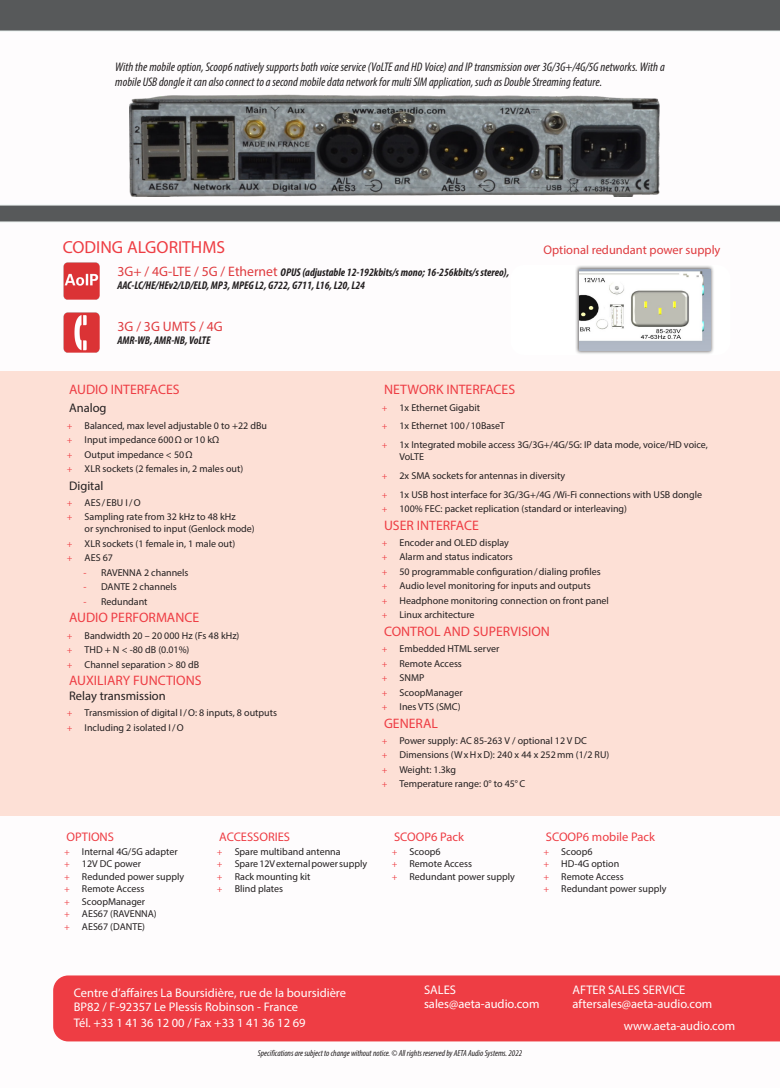
<style>
.page{position:relative;width:780px;height:1088px;background:#fff}
.page>*{position:absolute;margin:0;border:0;box-sizing:border-box;transform-origin:0 0}
.t1{font:17.5px "Myriad Pro";color:#ee3d43}
.t2{font:13.75px "Myriad Pro";color:#ee3d44}
.t3{font:13.75px "Myriad Pro";color:#df3b3f}
.Intro_12pt{font:italic condensed 12.5px/15px "Myriad Pro";color:#231f20}
.t4{font:12.5px/13.8px "Myriad Pro";color:#fff}
.t5{font:12.5px "Myriad Pro";color:#ee3d44}
.t6{font:12.5px "Myriad Pro";color:#231f20}
.t7{font:12.5px "Myriad Pro";color:#df3b3f}
.t8{font:italic 700 condensed 11.25px/12.5px "Myriad Pro";color:#231f20}
.t9{font:10px/12px "Myriad Pro";color:#231f20}
.t10{font:italic condensed 8.75px "Myriad Pro";color:#231f20}
.s1{font-weight:400;font-style:normal;font-stretch:normal;font-size:13.75px;color:#df3b3f}
.s2{font-family:"Minion Pro";color:#ee3d43}
.s3{color:#ee3d43}
</style>
<div class="page">
<div style="left:0;top:0;width:780px;height:911px;background:#57595a"></div>
<div style="left:0;top:221px;width:780px;height:821px;background:#fefcfd"></div>
<div style="left:0;top:31px;width:780px;height:175px;background:#fefcfd"></div>
<img style="left:63px;top:263px;width:37px;height:36px">
<img style="left:63px;top:313px;width:37px;height:40px">
<div style="left:0;top:371px;width:780px;height:444px;background:#fde0d6"></div>
<div style="left:510px;top:265px;width:220px;height:90px;background:#fff;border-radius:14px"></div>
<div style="left:575px;top:265px;width:139px;height:90px;background:#231f20;opacity:.75"></div>
<img style="left:579px;top:269px;width:131px;height:82px">
<div style="left:53px;top:975px;width:727px;height:66px;background:#ee3d44"></div>
<img style="left:129px;top:79px;width:535px;height:118px">
<p class="Intro_12pt" style="left:115px;top:60px;width:551px">With the mobile option, Scoop6 natively supports both voice service (VoLTE and HD Voice) and IP transmission over 3G/3G+/4G/5G networks. With a mobile USB dongle it can also connect to a second mobile data network for multi SIM application, such as Double Streaming feature.</p>
<p class="t1" style="left:63px;top:236px;width:164px">CODING ALGORITHMS</p>
<p class="t8" style="left:117px;top:266px;width:393px"><span class="s1">3G+ / 4G-LTE / 5G / Ethernet</span> OPUS (adjustable 12-192kbits/s mono; 16-256kbits/s stereo),<br>AAC-LC/HE/HEv2/LD/ELD, MP3, MPEG L2, G722, G711, L16, L20, L24</p>
<p class="t3" style="left:117px;top:318px;width:107px">3G / 3G UMTS / 4G</p>
<p class="t8" style="left:117px;top:333px;width:94px">AMR-WB, AMR-NB, VoLTE</p>
<p class="t7" style="left:543px;top:242px;width:178px">Optional redundant power supply</p>
<p class="t2" style="left:69px;top:381px;width:112px">AUDIO INTERFACES</p>
<p class="t6" style="left:69px;top:400px;width:39px">Analog</p>
<p class="t9" style="left:67px;top:419px;width:202px"><span class="s2">+</span> Balanced, max level adjustable 0 to +22 dBu</p>
<p class="t9" style="left:67px;top:433px;width:154px"><span class="s2">+</span> Input impedance 600Ω or 10 kΩ</p>
<p class="t9" style="left:67px;top:448px;width:127px"><span class="s2">+</span> Output impedance &lt; 50Ω</p>
<p class="t9" style="left:67px;top:462px;width:178px"><span class="s2">+</span> XLR sockets (2 females in, 2 males out)</p>
<p class="t6" style="left:69px;top:478px;width:36px">Digital</p>
<p class="t9" style="left:67px;top:496px;width:75px"><span class="s2">+</span> AES/EBU I/O</p>
<p class="t9" style="left:85px;top:511px;width:172px;text-indent:-18px"><span class="s2">+</span> Sampling rate from 32 kHz to 48 kHz<br>or synchronised to input (Genlock mode)</p>
<p class="t9" style="left:67px;top:537px;width:170px"><span class="s2">+</span> XLR sockets (1 female in, 1 male out)</p>
<p class="t9" style="left:67px;top:552px;width:48px"><span class="s2">+</span> AES 67</p>
<p class="t9" style="left:83px;top:566px;width:107px"><span class="s3">-</span> RAVENNA 2 channels</p>
<p class="t9" style="left:83px;top:581px;width:95px"><span class="s3">-</span> DANTE 2 channels</p>
<p class="t9" style="left:83px;top:595px;width:66px"><span class="s3">-</span> Redundant</p>
<p class="t2" style="left:69px;top:609px;width:131px">AUDIO PERFORMANCE</p>
<p class="t9" style="left:67px;top:629px;width:174px"><span class="s2">+</span> Bandwidth 20 – 20 000 Hz (Fs 48 kHz)</p>
<p class="t9" style="left:67px;top:643px;width:124px"><span class="s2">+</span> THD + N &lt; -80 dB (0.01%)</p>
<p class="t9" style="left:67px;top:658px;width:134px"><span class="s2">+</span> Channel separation &gt; 80 dB</p>
<p class="t2" style="left:69px;top:672px;width:134px">AUXILIARY FUNCTIONS</p>
<p class="t6" style="left:69px;top:688px;width:98px">Relay transmission</p>
<p class="t9" style="left:67px;top:707px;width:211px"><span class="s2">+</span> Transmission of digital I/O: 8 inputs, 8 outputs</p>
<p class="t9" style="left:67px;top:721px;width:118px"><span class="s2">+</span> Including 2 isolated I/O</p>
<p class="t2" style="left:384px;top:381px;width:132px">NETWORK INTERFACES</p>
<p class="t9" style="left:382px;top:401px;width:100px"><span class="s2">+</span> 1x Ethernet Gigabit</p>
<p class="t9" style="left:382px;top:420px;width:125px"><span class="s2">+</span> 1x Ethernet 100/10BaseT</p>
<p class="t9" style="left:399px;top:438px;width:310px;text-indent:-18px"><span class="s2">+</span> 1x Integrated mobile access 3G/3G+/4G/5G: IP data mode, voice/HD voice,<br>VoLTE</p>
<p class="t9" style="left:382px;top:469px;width:185px"><span class="s2">+</span> 2x SMA sockets for antennas in diversity</p>
<p class="t9" style="left:382px;top:488px;width:322px"><span class="s2">+</span> 1x USB host interface for 3G/3G+/4G /Wi-Fi connections with USB dongle</p>
<p class="t9" style="left:382px;top:502px;width:247px"><span class="s2">+</span> 100% FEC: packet replication (standard or interleaving)</p>
<p class="t2" style="left:384px;top:516px;width:96px">USER INTERFACE</p>
<p class="t9" style="left:382px;top:536px;width:129px"><span class="s2">+</span> Encoder and OLED display</p>
<p class="t9" style="left:382px;top:551px;width:132px"><span class="s2">+</span> Alarm and status indicators</p>
<p class="t9" style="left:382px;top:565px;width:220px"><span class="s2">+</span> 50 programmable configuration/dialing profiles</p>
<p class="t9" style="left:382px;top:580px;width:210px"><span class="s2">+</span> Audio level monitoring for inputs and outputs</p>
<p class="t9" style="left:382px;top:594px;width:229px"><span class="s2">+</span> Headphone monitoring connection on front panel</p>
<p class="t9" style="left:382px;top:609px;width:94px"><span class="s2">+</span> Linux architecture</p>
<p class="t2" style="left:384px;top:623px;width:167px">CONTROL AND SUPERVISION</p>
<p class="t9" style="left:382px;top:642px;width:119px"><span class="s2">+</span> Embedded HTML server</p>
<p class="t9" style="left:382px;top:657px;width:82px"><span class="s2">+</span> Remote Access</p>
<p class="t9" style="left:382px;top:671px;width:44px"><span class="s2">+</span> SNMP</p>
<p class="t9" style="left:382px;top:686px;width:82px"><span class="s2">+</span> ScoopManager</p>
<p class="t9" style="left:382px;top:700px;width:80px"><span class="s2">+</span> Ines VTS (SMC)</p>
<p class="t2" style="left:384px;top:714px;width:55px">GENERAL</p>
<p class="t9" style="left:382px;top:734px;width:207px"><span class="s2">+</span> Power supply: AC 85-263 V / optional 12 V DC</p>
<p class="t9" style="left:382px;top:749px;width:229px"><span class="s2">+</span> Dimensions (WxHxD): 240 x 44 x 252mm (1/2 RU)</p>
<p class="t9" style="left:382px;top:763px;width:76px"><span class="s2">+</span> Weight: 1.3kg</p>
<p class="t9" style="left:382px;top:778px;width:145px"><span class="s2">+</span> Temperature range: 0° to 45°C</p>
<p class="t5" style="left:66px;top:829px;width:49px">OPTIONS</p>
<p class="t9" style="left:64px;top:845px;width:115px"><span class="s2">+</span> Internal 4G/5G adapter</p>
<p class="t9" style="left:64px;top:858px;width:78px"><span class="s2">+</span> 12V DC power</p>
<p class="t9" style="left:64px;top:870px;width:121px"><span class="s2">+</span> Redunded power supply</p>
<p class="t9" style="left:64px;top:883px;width:82px"><span class="s2">+</span> Remote Access</p>
<p class="t9" style="left:64px;top:895px;width:82px"><span class="s2">+</span> ScoopManager</p>
<p class="t9" style="left:64px;top:908px;width:94px"><span class="s2">+</span> AES67 (RAVENNA)</p>
<p class="t9" style="left:64px;top:920px;width:82px"><span class="s2">+</span> AES67 (DANTE)</p>
<p class="t5" style="left:219px;top:829px;width:72px">ACCESSORIES</p>
<p class="t9" style="left:217px;top:845px;width:125px"><span class="s2">+</span> Spare multiband antenna</p>
<p class="t9" style="left:217px;top:858px;width:152px"><span class="s2">+</span> Spare 12V external power supply</p>
<p class="t9" style="left:217px;top:870px;width:95px"><span class="s2">+</span> Rack mounting kit</p>
<p class="t9" style="left:217px;top:883px;width:68px"><span class="s2">+</span> Blind plates</p>
<p class="t5" style="left:394px;top:829px;width:71px">SCOOP6 Pack</p>
<p class="t9" style="left:392px;top:845px;width:50px"><span class="s2">+</span> Scoop6</p>
<p class="t9" style="left:392px;top:858px;width:82px"><span class="s2">+</span> Remote Access</p>
<p class="t9" style="left:392px;top:870px;width:124px"><span class="s2">+</span> Redundant power supply</p>
<p class="t5" style="left:546px;top:829px;width:111px">SCOOP6 mobile Pack</p>
<p class="t9" style="left:543px;top:845px;width:50px"><span class="s2">+</span> Scoop6</p>
<p class="t9" style="left:543px;top:858px;width:77px"><span class="s2">+</span> HD-4G option</p>
<p class="t9" style="left:543px;top:870px;width:82px"><span class="s2">+</span> Remote Access</p>
<p class="t9" style="left:543px;top:883px;width:124px"><span class="s2">+</span> Redundant power supply</p>
<p class="t4" style="left:424px;top:983px;width:117px">SALES sales@aeta-audio.com</p>
<p class="t4" style="left:572px;top:983px;width:114px">AFTER SALES SERVICE</p>
<p class="t4" style="left:74px;top:986px;width:274px">Centre d’affaires La Boursidière, rue de la boursidière</p>
<p class="t4" style="left:74px;top:999px;width:226px">BP82 / F-92357 Le Plessis Robinson - France</p>
<p class="t4" style="left:74px;top:1016px;width:233px">Tél. +33 1 41 36 12 00 / Fax +33 1 41 36 12 69</p>
<p class="t4" style="left:624px;top:1019px;width:113px">www.aeta-audio.com</p>
<p class="t10" style="left:258px;top:1047px;width:266px">Specifications are subject to change without notice. © All rights reserved by AETA Audio Systems. 2022</p>
<p class="t4" style="left:572px;top:997px;width:141px">aftersales@aeta-audio.com</p>
</div>
